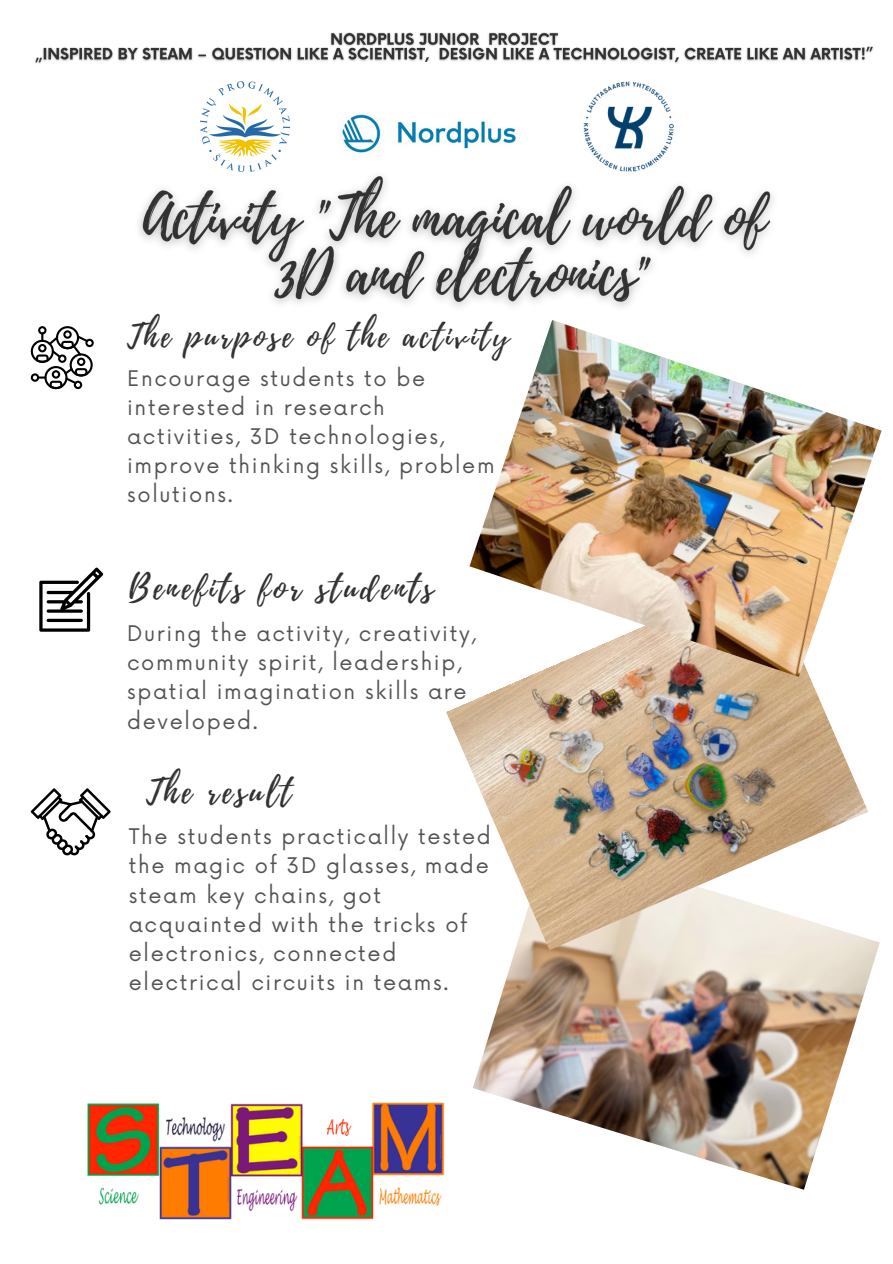
<style>
.page{position:relative;width:893px;height:1264px;background:#fff}
.page>*{position:absolute;margin:0;border:0;box-sizing:border-box;transform-origin:0 0}
.t1{font:33px "Playlist Script";letter-spacing:.1em;color:#323232}
.t2{font:31.5px "Playlist Script";letter-spacing:.1em;color:#323232}
.t3{font:21px/29.2px "Now";letter-spacing:.08em;color:#545454}
</style>
<div class="page">
<img style="left:35px;top:32px;width:838px;height:32px">
<img style="left:200px;top:81px;width:89px;height:82px">
<img style="left:583px;top:81px;width:91px;height:82px">
<img style="left:318px;top:63px;width:230px;height:90px">
<svg style="left:31px;top:326px;width:63px;height:63px"></svg>
<svg style="left:31px;top:788px;width:80px;height:67px"></svg>
<svg style="left:39px;top:567px;width:64px;height:64px"></svg>
<svg style="left:47px;top:618px;width:36px;height:4px"></svg>
<img style="left:473px;top:939px;width:406px;height:250px">
<img style="left:446px;top:677px;width:422px;height:273px">
<img style="left:469px;top:320px;width:412px;height:357px">
<img style="left:87px;top:1102px;width:358px;height:117px">
<img style="left:139px;top:163px;width:634px;height:144px">
<p class="t2" style="left:127px;top:314px;width:383px">The purpose of the activity</p>
<p class="t3" style="left:127px;top:364px;width:369px">Encourage students to be interested in research activities, 3D technologies, improve thinking skills, problem solutions.</p>
<p class="t1" style="left:129px;top:564px;width:306px">Benefits for students</p>
<p class="t3" style="left:127px;top:619px;width:350px">During the activity, creativity, community spirit, leadership, spatial imagination skills are developed.</p>
<p class="t1" style="left:146px;top:767px;width:146px">The result</p>
<p class="t3" style="left:129px;top:823px;width:363px">The students practically tested the magic of 3D glasses, made steam key chains, got acquainted with the tricks of electronics, connected electrical circuits in teams.</p>
</div>
